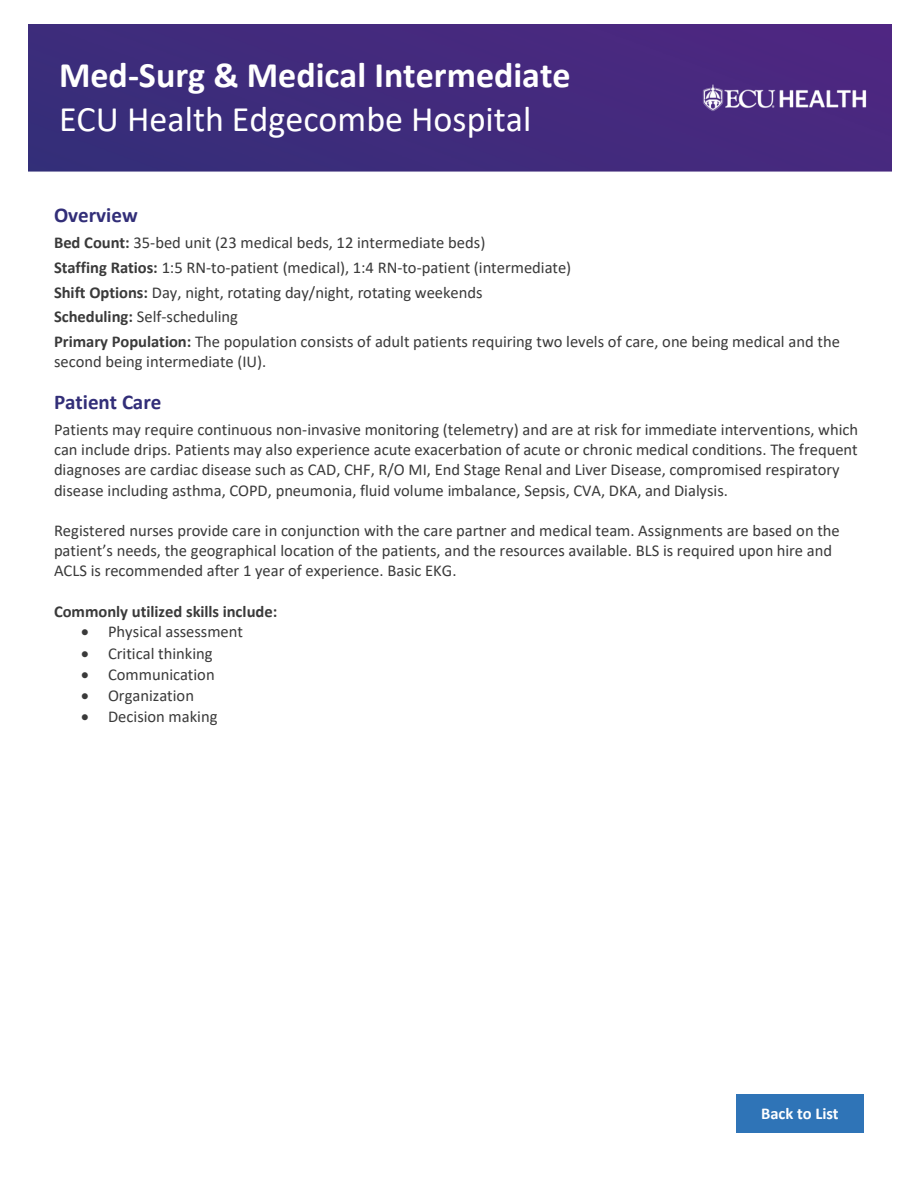
<style>
.page{position:relative;width:918px;height:1188px;background:#fff}
.page>*{position:absolute;margin:0;border:0;box-sizing:border-box;transform-origin:0 0}
.t1{font:700 36px "Calibri";color:#fff}
.t2{font:36px "Calibri";color:#fff}
.t3{font:700 21px "Calibri";color:#322e78}
.t4{font:16.5px/20.1px "Calibri";color:#3a3a3a}
.t5{font:700 16.5px "Calibri";color:#3a3a3a}
.t6{font:700 16.5px "Calibri";color:#fff}
.s1{font-weight:700}
</style>
<div class="page">
<img style="left:28px;top:25px;width:864px;height:147px">
<div style="left:736px;top:1094px;width:128px;height:39px;background:#2f74b7"></div>
<h1 class="t1" style="left:59px;top:63px;width:513px">Med-Surg &amp; Medical Intermediate</h1>
<h1 class="t2" style="left:59px;top:106px;width:474px">ECU Health Edgecombe Hospital</h1>
<p class="t3" style="left:54px;top:208px;width:85px">Overview</p>
<p class="t4" style="left:54px;top:232px;width:787px;line-height:24.6px"><span class="s1">Bed Count:</span> 35-bed unit (23 medical beds, 12 intermediate beds)<br><span class="s1">Staffing Ratios:</span> 1:5 RN-to-patient (medical), 1:4 RN-to-patient (intermediate)<br><span class="s1">Shift Options:</span> Day, night, rotating day/night, rotating weekends<br><span class="s1">Scheduling:</span> Self-scheduling<br><span class="s1">Primary Population:</span> The population consists of adult patients requiring two levels of care, one being medical and the</p>
<p class="t4" style="left:54px;top:352px;width:214px">second being intermediate (IU).</p>
<p class="t3" style="left:54px;top:395px;width:109px">Patient Care</p>
<p class="t4" style="left:54px;top:421px;width:806px">Patients may require continuous non-invasive monitoring (telemetry) and are at risk for immediate interventions, which can include drips. Patients may also experience acute exacerbation of acute or chronic medical conditions. The frequent diagnoses are cardiac disease such as CAD, CHF, R/O MI, End Stage Renal and Liver Disease, compromised respiratory disease including asthma, COPD, pneumonia, fluid volume imbalance, Sepsis, CVA, DKA, and Dialysis.</p>
<p class="t4" style="left:54px;top:521px;width:787px">Registered nurses provide care in conjunction with the care partner and medical team. Assignments are based on the patient’s needs, the geographical location of the patients, and the resources available. BLS is required upon hire and<br>ACLS is recommended after 1 year of experience. Basic EKG.</p>
<p class="t5" style="left:54px;top:605px;width:225px">Commonly utilized skills include:</p>
<p class="t4" style="left:81px;top:623px;width:163px">• Physical assessment</p>
<p class="t4" style="left:81px;top:644px;width:133px">• Critical thinking</p>
<p class="t4" style="left:81px;top:665px;width:135px">• Communication</p>
<p class="t4" style="left:81px;top:686px;width:115px">• Organization</p>
<p class="t4" style="left:81px;top:707px;width:138px">• Decision making</p>
<p class="t6" style="left:761px;top:1108px;width:79px">Back to List</p>
</div>
